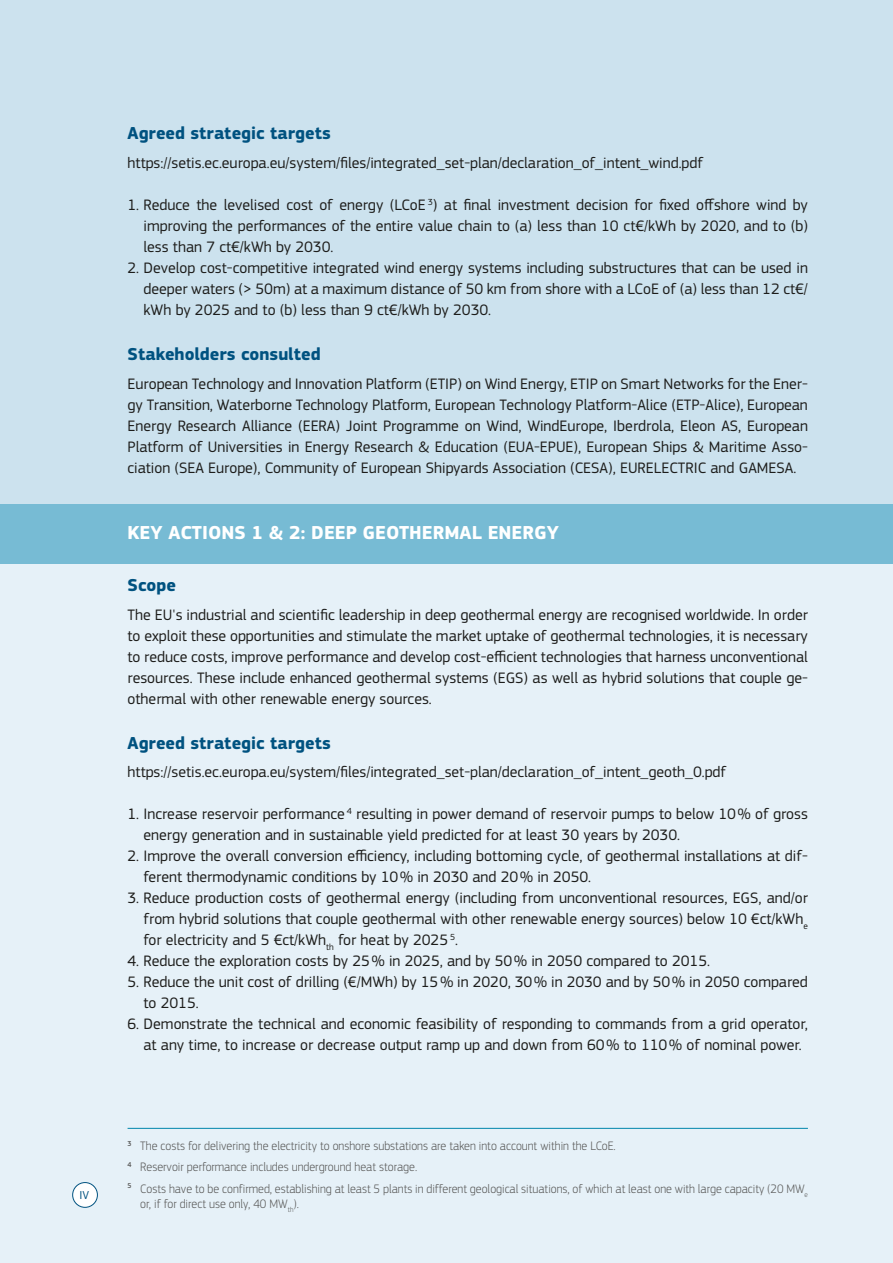
<style>
.page{position:relative;width:893px;height:1263px;background:#e6f1f8}
.page>*{position:absolute;margin:0;border:0;box-sizing:border-box;transform-origin:0 0}
._11_titre_2_insert{font:700 19.5px "EC Square Sans Pro";color:#fff}
._10_titre_3_insert{font:700 18px "EC Square Sans Pro";color:#005280}
._02_body{font:15.75px/21px "EC Square Sans Pro";color:#1d1d1b;text-align:justify}
._06_légendes{font:300 12.75px/15px "EC Square Sans Pro";color:#575756;scale:.95 1}
.t1{font:12px "EC Square Sans Pro";color:#005280}
</style>
<div class="page">
<div style="left:0;top:0;width:893px;height:536px;background:#cce2ee"></div>
<div style="left:0;top:504px;width:893px;height:60px;background:#77bbd4"></div>
<div style="left:73px;top:1182px;width:24px;height:25px;background:#fff;border-radius:50%"></div>
<div style="left:72px;top:1182px;width:26px;height:26px;border:1px solid #005280;border-radius:50%"></div>
<hr style="left:128px;top:1128px;width:680px;height:1px;background:#0086ab">
<p class="t1" style="left:79px;top:1188px;width:11px">IV</p>
<p class="_10_titre_3_insert" style="left:128px;top:122px;width:205px">Agreed strategic targets</p>
<p class="_02_body" style="left:128px;top:152px;width:577px">https://setis.ec.europa.eu/system/files/integrated_set-plan/declaration_of_intent_wind.pdf</p>
<p class="_02_body" style="left:143px;top:194px;width:666px;text-indent:-16px">1. Reduce the levelised cost of energy (LCoE <sup>3</sup>) at final investment decision for fixed offshore wind by improving the performances of the entire value chain to (a) less than 10 ct€/kWh by 2020, and to (b) less than 7 ct€/kWh by 2030.</p>
<p class="_02_body" style="left:143px;top:257px;width:666px;text-indent:-16px">2. Develop cost-competitive integrated wind energy systems including substructures that can be used in deeper waters (&gt; 50m) at a maximum distance of 50 km from shore with a LCoE of (a) less than 12 ct€/ kWh by 2025 and to (b) less than 9 ct€/kWh by 2030.</p>
<p class="_10_titre_3_insert" style="left:128px;top:343px;width:195px">Stakeholders consulted</p>
<p class="_02_body" style="left:128px;top:373px;width:682px">European Technology and Innovation Platform (ETIP) on Wind Energy, ETIP on Smart Networks for the Ener&shy;gy Transition, Waterborne Technology Platform, European Technology Platform-Alice (ETP-Alice), European Energy Research Alliance (EERA) Joint Programme on Wind, WindEurope, Iberdrola, Eleon AS, European Platform of Universities in Energy Research &amp; Education (EUA-EPUE), European Ships &amp; Maritime Asso&shy;ciation (SEA Europe), Community of European Shipyards Association (CESA), EURELECTRIC and GAMESA.</p>
<p class="_11_titre_2_insert" style="left:128px;top:520px;width:433px">KEY ACTIONS 1 &amp; 2: DEEP GEOTHERMAL ENERGY</p>
<p class="_10_titre_3_insert" style="left:128px;top:574px;width:50px">Scope</p>
<p class="_02_body" style="left:128px;top:604px;width:682px">The EU's industrial and scientific leadership in deep geothermal energy are recognised worldwide. In order to exploit these opportunities and stimulate the market uptake of geothermal technologies, it is necessary to reduce costs, improve performance and develop cost-efficient technologies that harness unconventional resources. These include enhanced geothermal systems (EGS) as well as hybrid solutions that couple ge&shy;othermal with other renewable energy sources.</p>
<p class="_10_titre_3_insert" style="left:128px;top:732px;width:205px">Agreed strategic targets</p>
<p class="_02_body" style="left:128px;top:761px;width:600px">https://setis.ec.europa.eu/system/files/integrated_set-plan/declaration_of_intent_geoth_0.pdf</p>
<p class="_02_body" style="left:143px;top:803px;width:666px;text-indent:-16px">1. Increase reservoir performance <sup>4</sup> resulting in power demand of reservoir pumps to below 10% of gross energy generation and in sustainable yield predicted for at least 30 years by 2030.</p>
<p class="_02_body" style="left:143px;top:845px;width:666px;text-indent:-16px">2. Improve the overall conversion efficiency, including bottoming cycle, of geothermal installations at dif&shy;ferent thermodynamic conditions by 10% in 2030 and 20% in 2050.</p>
<p class="_02_body" style="left:143px;top:887px;width:666px;text-indent:-16px">3. Reduce production costs of geothermal energy (including from unconventional resources, EGS, and/or from hybrid solutions that couple geothermal with other renewable energy sources) below 10 €ct/kWh<sub>e </sub>for electricity and 5 €ct/kWh<sub>th</sub> for heat by 2025 <sup>5</sup>.</p>
<p class="_02_body" style="left:128px;top:950px;width:584px">4. Reduce the exploration costs by 25% in 2025, and by 50% in 2050 compared to 2015.</p>
<p class="_02_body" style="left:143px;top:971px;width:666px;text-indent:-16px">5. Reduce the unit cost of drilling (€/MWh) by 15% in 2020, 30% in 2030 and by 50% in 2050 compared to 2015.</p>
<p class="_02_body" style="left:143px;top:1013px;width:666px;text-indent:-16px">6. Demonstrate the technical and economic feasibility of responding to commands from a grid operator, at any time, to increase or decrease output ramp up and down from 60% to 110% of nominal power.</p>
<p class="_06_légendes" style="left:128px;top:1138px;width:515px"><sup>3</sup> The costs for delivering the electricity to onshore substations are taken into account within the LCoE.</p>
<p class="_06_légendes" style="left:128px;top:1159px;width:306px"><sup>4</sup> Reservoir performance includes underground heat storage.</p>
<p class="_06_légendes" style="left:140px;top:1181px;width:704px;text-indent:-13px"><sup>5</sup> Costs have to be confirmed, establishing at least 5 plants in different geological situations, of which at least one with large capacity (20 MW<sub>e </sub>or, if for direct use only, 40 MW<sub>th</sub>).</p>
</div>
